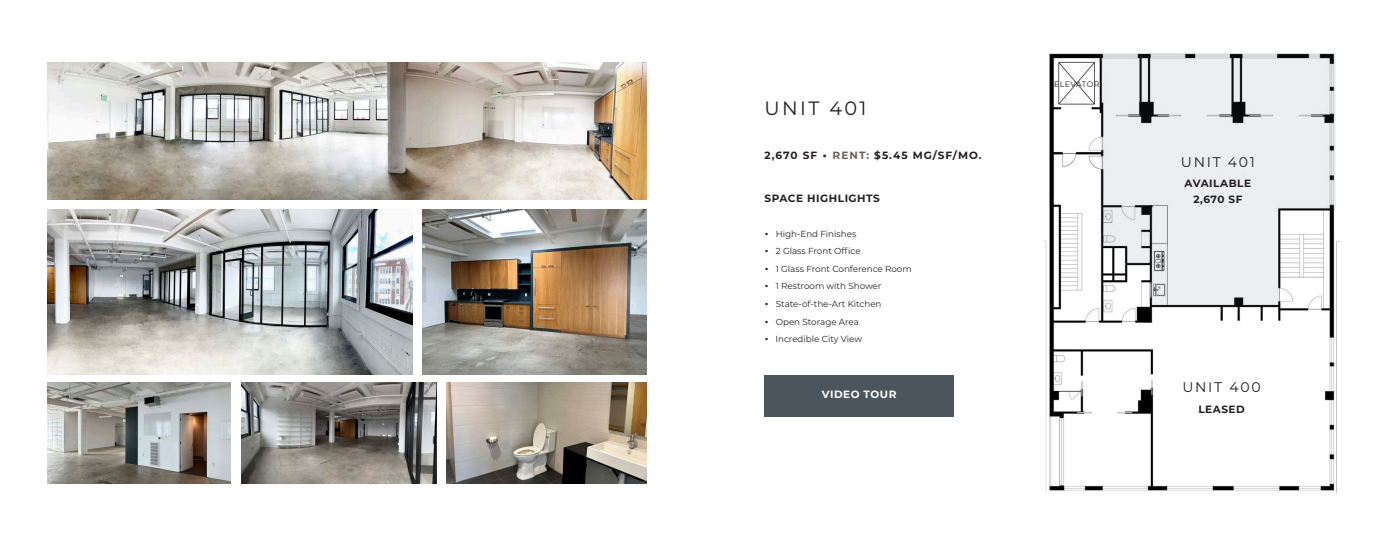
<style>
.page{position:relative;width:1386px;height:536px;background:#fff}
.page>*{position:absolute;margin:0;border:0;box-sizing:border-box;transform-origin:0 0}
.Heading_3{font:19.25px "Montserrat";letter-spacing:.125em;color:#231f20}
.Heading_3-2{font:14px "Montserrat";letter-spacing:.125em;color:#231f20}
.t1{font:700 10.5px "Montserrat";letter-spacing:.05em;color:#231f20}
.t2{font:700 10.5px "Montserrat";letter-spacing:.1em;color:#231f20}
.t3{font:700 10.5px "Montserrat";letter-spacing:.05em;color:#fff}
.t4{font:8.75px "Montserrat";color:#231f20}
.t5{font:7.88px "Montserrat";letter-spacing:.04em;color:#231f20}
.s1{font-family:"Bio Sans";font-weight:600}
.s2{color:#735e5b}
</style>
<div class="page">
<img style="left:48px;top:209px;width:364px;height:165px">
<img style="left:48px;top:62px;width:598px;height:137px">
<img style="left:48px;top:382px;width:183px;height:101px">
<img style="left:241px;top:382px;width:196px;height:101px">
<img style="left:446px;top:382px;width:200px;height:101px">
<img style="left:422px;top:209px;width:224px;height:165px">
<div style="left:765px;top:375px;width:189px;height:42px;background:#4b555e"></div>
<img style="left:1044px;top:53px;width:295px;height:439px">
<div style="left:1208px;top:361px;width:74px;height:34px;background:#fff"></div>
<svg style="left:1101px;top:54px;width:235px;height:253px;background:#dedfe0"></svg>
<p class="Heading_3" style="left:765px;top:95px;width:104px">UNIT 401</p>
<p class="t2" style="left:765px;top:148px;width:219px">2,670 SF <span class="s1">•</span> <span class="s2">RENT:</span> $5.45 MG/SF/MO.</p>
<p class="t1" style="left:765px;top:190px;width:117px">SPACE HIGHLIGHTS</p>
<p class="t4" style="left:765px;top:228px;width:93px"><span class="s1">•</span> High-End Finishes</p>
<p class="t4" style="left:765px;top:245px;width:98px"><span class="s1">•</span> 2 Glass Front Office</p>
<p class="t4" style="left:765px;top:263px;width:149px"><span class="s1">•</span> 1 Glass Front Conference Room</p>
<p class="t4" style="left:765px;top:280px;width:118px"><span class="s1">•</span> 1 Restroom with Shower</p>
<p class="t4" style="left:765px;top:298px;width:119px"><span class="s1">•</span> State-of-the-Art Kitchen</p>
<p class="t4" style="left:765px;top:315px;width:96px"><span class="s1">•</span> Open Storage Area</p>
<p class="t4" style="left:765px;top:333px;width:99px"><span class="s1">•</span> Incredible City View</p>
<p class="t3" style="left:822px;top:386px;width:76px">VIDEO TOUR</p>
<p class="t5" style="left:1054px;top:79px;width:47px">ELEVATOR</p>
<p class="Heading_3-2" style="left:1181px;top:152px;width:76px">UNIT 401</p>
<p class="t1" style="left:1185px;top:176px;width:68px">AVAILABLE</p>
<p class="t1" style="left:1193px;top:192px;width:51px">2,670 SF</p>
<p class="Heading_3-2" style="left:1182px;top:377px;width:80px">UNIT 400</p>
<p class="t1" style="left:1198px;top:401px;width:48px">LEASED</p>
</div>
